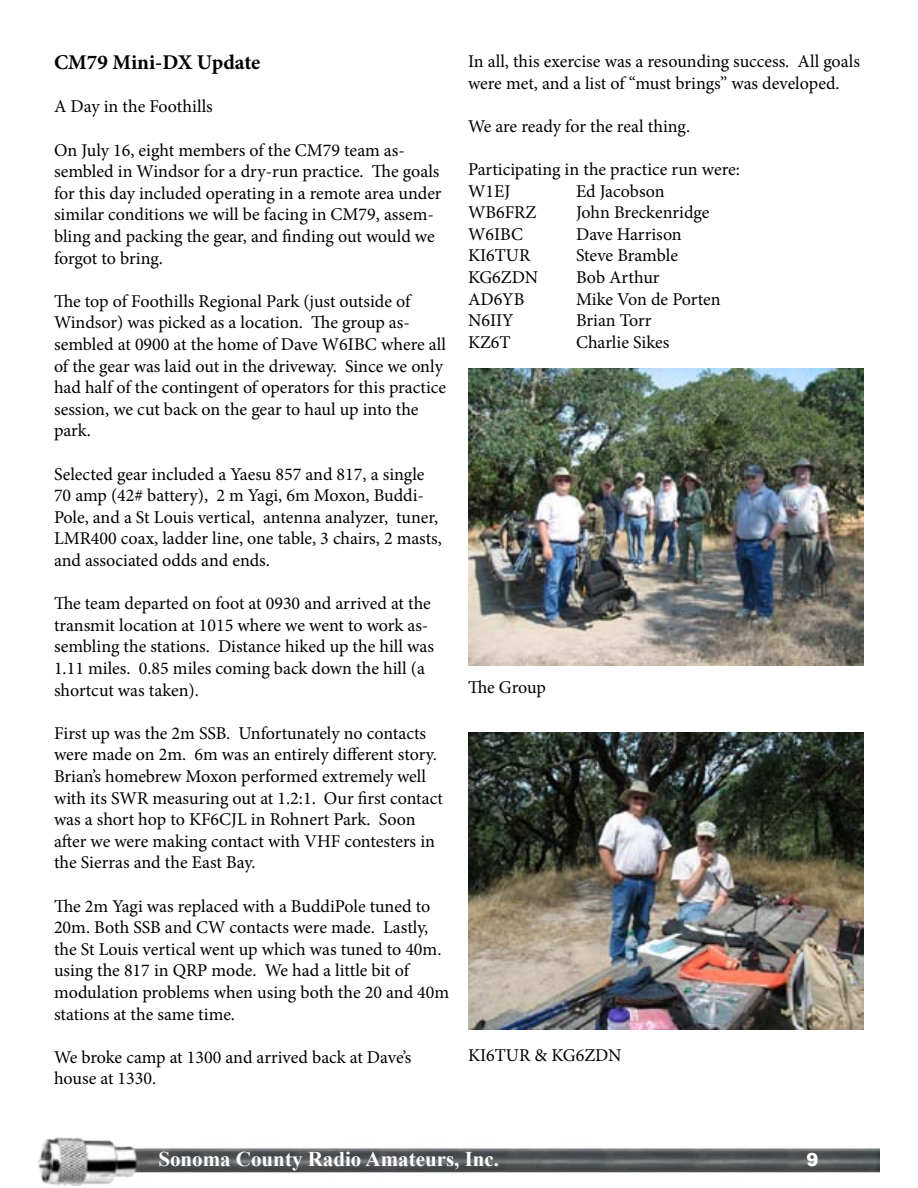
<style>
.page{position:relative;width:918px;height:1188px;background:#fff}
.page>*{position:absolute;margin:0;border:0;box-sizing:border-box;transform-origin:0 0}
.t1{font:700 21px "Times New Roman";color:#fff}
.t2{font:700 21px "Minion Pro";color:#000}
.t3{font:18px/21.6px "Minion Pro";color:#000}
.t4{font:900 18px "Arial";color:#fff}
</style>
<div class="page">
<img style="left:39px;top:1137px;width:840px;height:48px">
<img style="left:468px;top:368px;width:396px;height:297px">
<img style="left:468px;top:733px;width:396px;height:297px">
<p class="t2" style="left:54px;top:48px;width:208px">CM79 Mini-DX Update</p>
<p class="t3" style="left:54px;top:96px;width:160px">A Day in the Foothills</p>
<p class="t3" style="left:54px;top:139px;width:389px">On July 16, eight members of the CM79 team as&shy;sembled in Windsor for a dry-run practice. The goals for this day included operating in a remote area under similar conditions we will be facing in CM79, assem&shy;bling and packing the gear, and finding out would we forgot to bring.</p>
<p class="t3" style="left:54px;top:290px;width:394px">The top of Foothills Regional Park (just outside of Windsor) was picked as a location. The group as&shy;sembled at 0900 at the home of Dave W6IBC where all of the gear was laid out in the driveway. Since we only had half of the contingent of operators for this practice session, we cut back on the gear to haul up into the park.</p>
<p class="t3" style="left:54px;top:463px;width:390px">Selected gear included a Yaesu 857 and 817, a single 70 amp (42# battery), 2 m Yagi, 6m Moxon, Buddi-Pole, and a St Louis vertical, antenna analyzer, tuner, LMR400 coax, ladder line, one table, 3 chairs, 2 masts, and associated odds and ends.</p>
<p class="t3" style="left:54px;top:593px;width:381px">The team departed on foot at 0930 and arrived at the transmit location at 1015 where we went to work as&shy;sembling the stations. Distance hiked up the hill was 1.11 miles. 0.85 miles coming back down the hill (a shortcut was taken).</p>
<p class="t3" style="left:54px;top:722px;width:390px">First up was the 2m SSB. Unfortunately no contacts were made on 2m. 6m was an entirely different story.<br>Brian’s homebrew Moxon performed extremely well with its SWR measuring out at 1.2:1. Our first contact was a short hop to KF6CJL in Rohnert Park. Soon after we were making contact with VHF contesters in the Sierras and the East Bay.</p>
<p class="t3" style="left:54px;top:895px;width:397px">The 2m Yagi was replaced with a BuddiPole tuned to 20m. Both SSB and CW contacts were made. Lastly, the St Louis vertical went up which was tuned to 40m. using the 817 in QRP mode. We had a little bit of modulation problems when using both the 20 and 40m stations at the same time.</p>
<p class="t3" style="left:54px;top:1046px;width:359px">We broke camp at 1300 and arrived back at Dave’s house at 1330.</p>
<p class="t3" style="left:468px;top:51px;width:394px">In all, this exercise was a resounding success. All goals were met, and a list of “must brings” was developed.</p>
<p class="t3" style="left:468px;top:115px;width:224px">We are ready for the real thing.</p>
<p class="t3" style="left:468px;top:159px;width:273px">Participating in the practice run were:<br>W1EJ</p>
<p class="t3" style="left:576px;top:180px;width:90px">Ed Jacobson</p>
<p class="t3" style="left:468px;top:202px;width:70px">WB6FRZ</p>
<p class="t3" style="left:576px;top:202px;width:135px">John Breckenridge</p>
<p class="t3" style="left:468px;top:223px;width:57px">W6IBC</p>
<p class="t3" style="left:576px;top:223px;width:107px">Dave Harrison</p>
<p class="t3" style="left:468px;top:245px;width:64px">KI6TUR</p>
<p class="t3" style="left:576px;top:245px;width:104px">Steve Bramble</p>
<p class="t3" style="left:468px;top:267px;width:72px">KG6ZDN</p>
<p class="t3" style="left:576px;top:267px;width:85px">Bob Arthur</p>
<p class="t3" style="left:468px;top:288px;width:58px">AD6YB</p>
<p class="t3" style="left:576px;top:288px;width:146px">Mike Von de Porten</p>
<p class="t3" style="left:468px;top:310px;width:47px">N6IIY</p>
<p class="t3" style="left:576px;top:310px;width:77px">Brian Torr</p>
<p class="t3" style="left:468px;top:331px;width:44px">KZ6T</p>
<p class="t3" style="left:576px;top:331px;width:95px">Charlie Sikes</p>
<p class="t3" style="left:468px;top:677px;width:79px">The Group</p>
<p class="t3" style="left:468px;top:1044px;width:155px">KI6TUR &amp; KG6ZDN</p>
<p class="t1" style="left:158px;top:1144px;width:342px">Sonoma County Radio Amateurs, Inc.</p>
<p class="t4" style="left:806px;top:1147px;width:14px">9</p>
</div>
